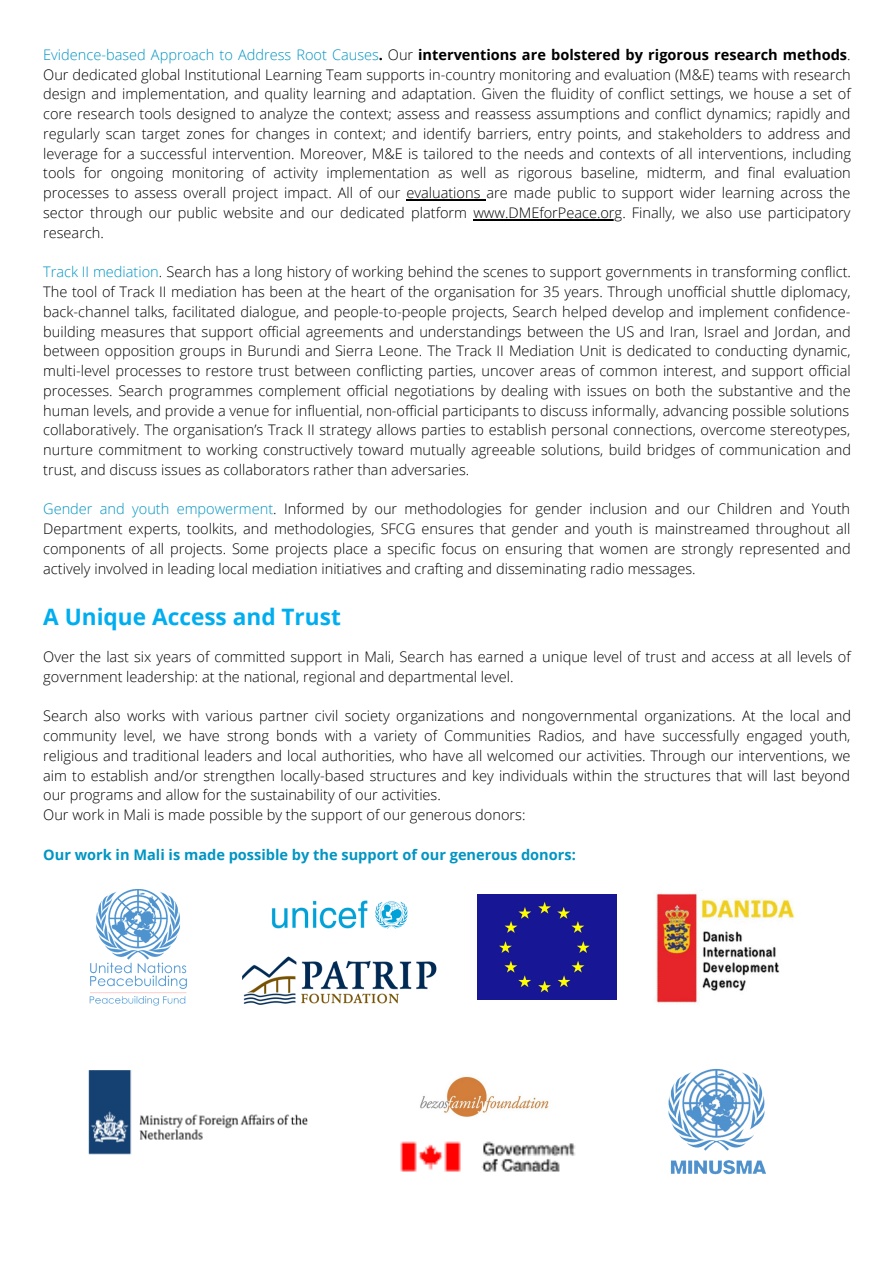
<style>
.page{position:relative;width:894px;height:1264px;background:#fff}
.page>*{position:absolute;margin:0;border:0;box-sizing:border-box;transform-origin:0 0}
.t1{font:700 22.65px "Open Sans";color:#00aef0}
.t2{font:300 14.55px/19.8px "Open Sans";color:#000;text-align:justify}
.t3{font:700 14.55px "Open Sans";color:#0095c3}
.s1{color:#0095c3}
.s2{font-weight:700}
</style>
<div class="page">
<hr style="left:406px;top:199px;width:80px;height:1px;background:#000">
<hr style="left:473px;top:219px;width:149px;height:1px;background:#000">
<img style="left:88px;top:1070px;width:220px;height:85px">
<div style="left:477px;top:894px;width:139px;height:105px;background:#171695"></div>
<img style="left:653px;top:892px;width:142px;height:112px">
<img style="left:89px;top:889px;width:98px;height:116px">
<img style="left:271px;top:900px;width:137px;height:29px">
<img style="left:242px;top:956px;width:195px;height:49px">
<img style="left:420px;top:1076px;width:129px;height:41px">
<img style="left:400px;top:1141px;width:175px;height:31px">
<img style="left:668px;top:1068px;width:98px;height:107px">
<p class="t2" style="left:43px;top:44px;width:809px"><span class="s1">Evidence-based Approach to Address Root Causes</span><span class="s2">.</span> Our <span class="s2">interventions are bolstered by rigorous research methods</span>.<br>Our dedicated global Institutional Learning Team supports in-country monitoring and evaluation (M&amp;E) teams with research design and implementation, and quality learning and adaptation. Given the fluidity of conflict settings, we house a set of core research tools designed to analyze the context; assess and reassess assumptions and conflict dynamics; rapidly and regularly scan target zones for changes in context; and identify barriers, entry points, and stakeholders to address and leverage for a successful intervention. Moreover, M&amp;E is tailored to the needs and contexts of all interventions, including tools for ongoing monitoring of activity implementation as well as rigorous baseline, midterm, and final evaluation processes to assess overall project impact. All of our evaluations are made public to support wider learning across the sector through our public website and our dedicated platform www.DMEforPeace.org. Finally, we also use participatory research.</p>
<p class="t2" style="left:43px;top:262px;width:809px;text-align:left"><span class="s1">Track II mediation</span>. Search has a long history of working behind the scenes to support governments in transforming conflict.<br>The tool of Track II mediation has been at the heart of the organisation for 35 years. Through unofficial shuttle diplomacy, back-channel talks, facilitated dialogue, and people-to-people projects, Search helped develop and implement confidence&shy;building measures that support official agreements and understandings between the US and Iran, Israel and Jordan, and between opposition groups in Burundi and Sierra Leone. The Track II Mediation Unit is dedicated to conducting dynamic, multi-level processes to restore trust between conflicting parties, uncover areas of common interest, and support official processes. Search programmes complement official negotiations by dealing with issues on both the substantive and the human levels, and provide a venue for influential, non-official participants to discuss informally, advancing possible solutions collaboratively. The organisation’s Track II strategy allows parties to establish personal connections, overcome stereotypes, nurture commitment to working constructively toward mutually agreeable solutions, build bridges of communication and trust, and discuss issues as collaborators rather than adversaries.</p>
<p class="t2" style="left:43px;top:499px;width:808px"><span class="s1">Gender and youth empowerment</span>. Informed by our methodologies for gender inclusion and our Children and Youth Department experts, toolkits, and methodologies, SFCG ensures that gender and youth is mainstreamed throughout all components of all projects. Some projects place a specific focus on ensuring that women are strongly represented and actively involved in leading local mediation initiatives and crafting and disseminating radio messages.</p>
<p class="t1" style="left:43px;top:601px;width:299px">A Unique Access and Trust</p>
<p class="t2" style="left:43px;top:646px;width:808px">Over the last six years of committed support in Mali, Search has earned a unique level of trust and access at all levels of government leadership: at the national, regional and departmental level.</p>
<p class="t2" style="left:43px;top:706px;width:809px">Search also works with various partner civil society organizations and nongovernmental organizations. At the local and community level, we have strong bonds with a variety of Communities Radios, and have successfully engaged youth, religious and traditional leaders and local authorities, who have all welcomed our activities. Through our interventions, we aim to establish and/or strengthen locally-based structures and key individuals within the structures that will last beyond our programs and allow for the sustainability of our activities.</p>
<p class="t2" style="left:43px;top:804px;width:483px">Our work in Mali is made possible by the support of our generous donors:</p>
<p class="t3" style="left:43px;top:844px;width:534px">Our work in Mali is made possible by the support of our generous donors:</p>
</div>
